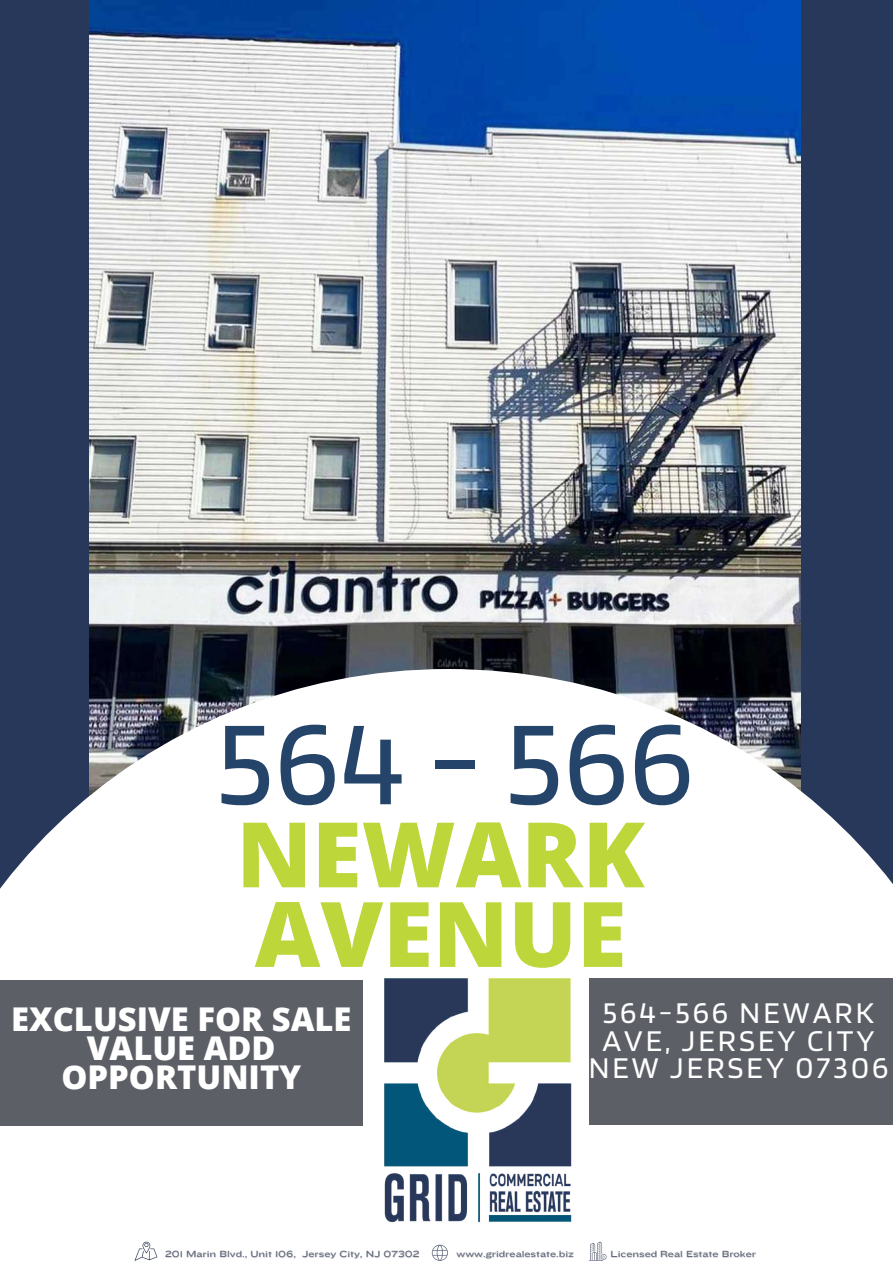
<style>
.page{position:relative;width:893px;height:1263px;background:#27385b}
.page>*{position:absolute;margin:0;border:0;box-sizing:border-box;transform-origin:0 0}
.t1{font:124.95px "Blinker";letter-spacing:.01em;color:#254469}
.t2{font:800 90.45px/79.6px "Open Sans";color:#bdd639}
.t3{font:800 32.78px/28.7px "Open Sans";color:#fff;text-align:center}
.t4{font:31.5px/27.6px "Blinker";letter-spacing:.095em;color:#fff;text-align:center}
.t5{font:9.3px "Knockout 34";color:#15213c}
</style>
<div class="page">
<img style="left:89px;top:0;width:711px;height:669px">
<svg style="left:0;top:669px;width:893px;height:594px;background:#dee0e4"></svg>
<div style="left:0;top:980px;width:363px;height:145px;background:#5c5f66"></div>
<div style="left:589px;top:978px;width:304px;height:147px;background:#5c5f66"></div>
<svg style="left:135px;top:1242px;width:22px;height:19px"></svg>
<svg style="left:432px;top:1247px;width:16px;height:13px"></svg>
<img style="left:351px;top:953px;width:253px;height:294px">
<svg style="left:589px;top:1241px;width:17px;height:20px"></svg>
<h1 class="t1" style="left:216px;top:684px;width:478px">564 - 566</h1>
<h2 class="t2" style="left:236px;top:812px;width:410px">NEWARK<br>AVENUE</h2>
<h3 class="t4" style="left:589px;top:998px;width:301px">564-566 NEWARK<br>AVE, JERSEY CITY<br>NEW JERSEY 07306</h3>
<h3 class="t3" style="left:11px;top:1004px;width:342px">EXCLUSIVE FOR SALE<br>VALUE ADD<br>OPPORTUNITY</h3>
<p class="t5" style="left:165px;top:1248px;width:256px">201 Marin Blvd., Unit 106, Jersey City, NJ 07302</p>
<p class="t5" style="left:456px;top:1248px;width:119px">www.gridrealestate.biz</p>
<p class="t5" style="left:610px;top:1248px;width:147px">Licensed Real Estate Broker</p>
</div>
